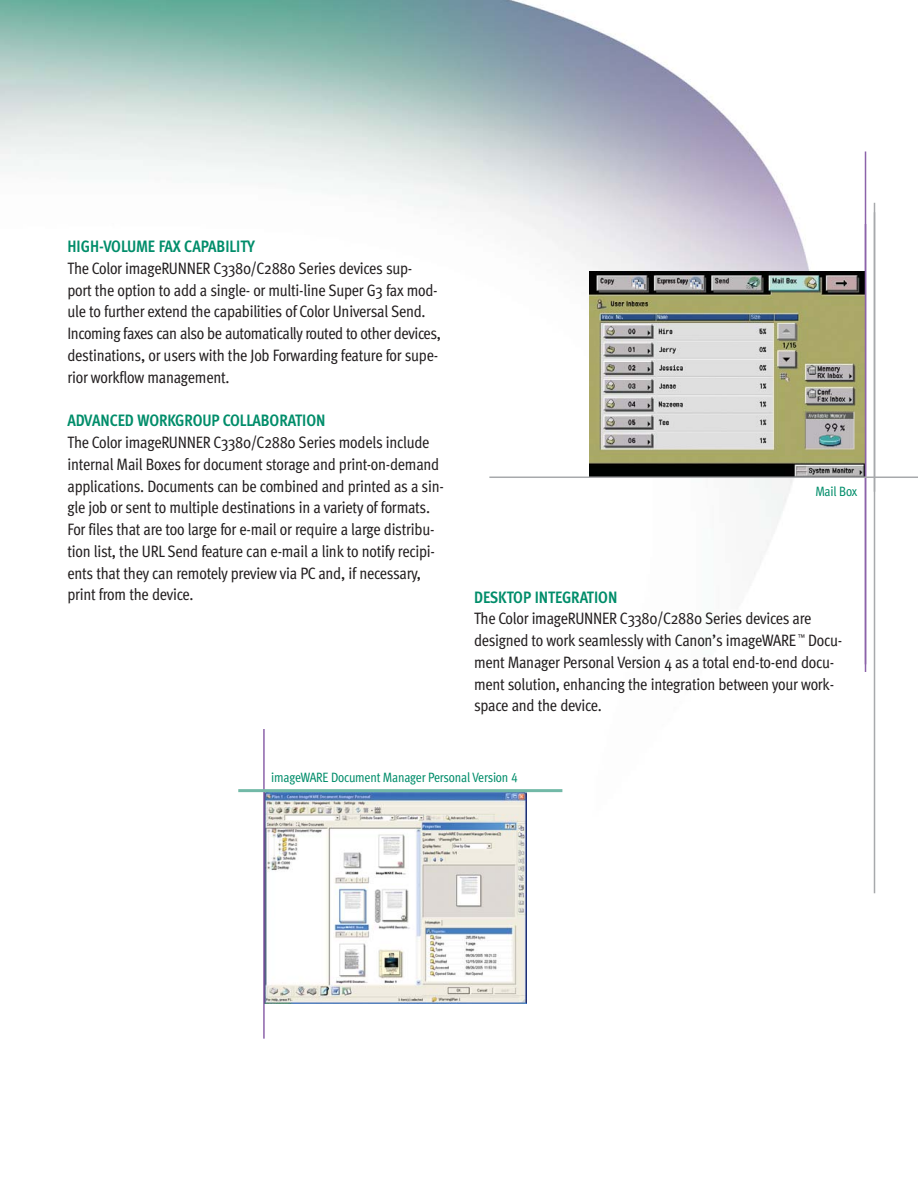
<style>
.page{position:relative;width:918px;height:1188px;background:#fff}
.page>*{position:absolute;margin:0;border:0;box-sizing:border-box;transform-origin:0 0}
.t1{font:16.5px/21.8px "Meta Cond";letter-spacing:-.015em;color:#231f20}
.t2{font:700 16.5px "Meta Cond";letter-spacing:-.005em;color:#008d6a}
.t3{font:13.5px "Meta Cond Book LF";letter-spacing:-.015em;color:#008d6a}
</style>
<div class="page">
<img style="left:0;top:0;width:918px;height:1004px">
<img style="left:265px;top:792px;width:262px;height:211px">
<hr style="left:263px;top:729px;width:2px;height:310px;background:#8c63aa">
<hr style="left:238px;top:789px;width:324px;height:3px;background:#72b9a7">
<hr style="left:874px;top:212px;width:1px;height:681px;background:#a7a9ac">
<hr style="left:865px;top:152px;width:1px;height:520px;background:#8c63aa">
<img style="left:589px;top:272px;width:276px;height:205px">
<hr style="left:874px;top:203px;width:1px;height:289px;background:#a7a9ac">
<hr style="left:489px;top:477px;width:429px;height:1px;background:#a7a9ac">
<p class="t2" style="left:68px;top:240px;width:189px">HIGH-VOLUME FAX CAPABILITY</p>
<p class="t1" style="left:68px;top:259px;width:375px">The Color imageRUNNER C3380/C2880 Series devices sup-<br>port the option to add a single- or multi-line Super G3 fax mod&shy;ule to further extend the capabilities of Color Universal Send.<br>Incoming faxes can also be automatically routed to other devices, destinations, or users with the Job Forwarding feature for supe&shy;rior workflow management.</p>
<p class="t2" style="left:68px;top:415px;width:260px">ADVANCED WORKGROUP COLLABORATION</p>
<p class="t1" style="left:68px;top:433px;width:378px">The Color imageRUNNER C3380/C2880 Series models include internal Mail Boxes for document storage and print-on-demand applications. Documents can be combined and printed as a sin&shy;gle job or sent to multiple destinations in a variety of formats.<br>For files that are too large for e-mail or require a large distribu&shy;tion list, the URL Send feature can e-mail a link to notify recipi&shy;ents that they can remotely preview via PC and, if necessary, print from the device.</p>
<p class="t3" style="left:815px;top:487px;width:43px">Mail Box</p>
<p class="t2" style="left:474px;top:591px;width:145px">DESKTOP INTEGRATION</p>
<p class="t1" style="left:474px;top:610px;width:370px">The Color imageRUNNER C3380/C2880 Series devices are designed to work seamlessly with Canon’s imageWARE <sup>™</sup> Docu&shy;ment Manager Personal Version 4 as a total end-to-end docu&shy;ment solution, enhancing the integration between your work&shy;space and the device.</p>
<p class="t3" style="left:271px;top:772px;width:248px">imageWARE Document Manager Personal Version 4</p>
</div>
